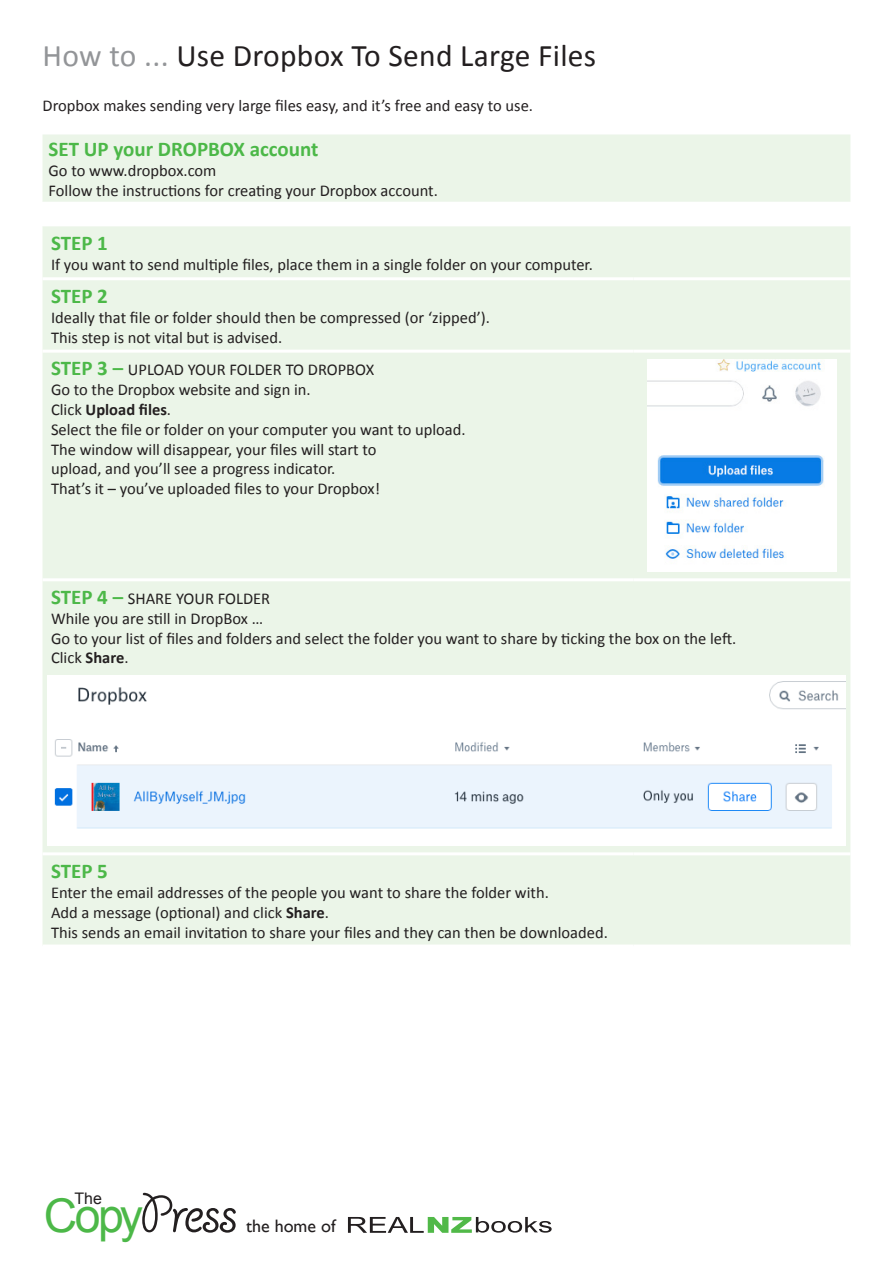
<style>
.page{position:relative;width:893px;height:1263px;background:#fff}
.page>*{position:absolute;margin:0;border:0;box-sizing:border-box;transform-origin:0 0}
.t1{font:46.5px "Arial";color:#4cb848}
.t2{font:31.5px "Calibri";letter-spacing:.01em;color:#231f20}
.StepHeading{font:700 21px "Calibri";color:#4cb848}
.TextNoSpaceAbove{font:700 21px "Calibri";color:#4cb848}
.t3{font:18px "Gill Sans";color:#231f20}
.TextNoSpaceAbove-2{font:16.5px/19.8px "Calibri";color:#231f20}
.TextSpaceAbove{font:16.5px "Calibri";color:#231f20}
.StepHeading-2{font:16.5px "Calibri";color:#231f20}
.TextNoSpaceAbove-3{font:700 16.5px "Calibri";color:#231f20}
.t4{font:15.9px "Arial";color:#231f20}
.s1{color:#939598}
.s2{font-weight:700;font-size:21px;color:#4cb848}
.s3{font-weight:400}
.s4{font-weight:700}
.s5{font-family:"Giddyup Std";font-size:57.9px;color:#231f20}
.s6{font-family:"Giddyup Std";font-size:69.3px;color:#231f20}
</style>
<div class="page">
<svg style="left:348px;top:1217px;width:204px;height:16px"></svg>
<div style="left:43px;top:134px;width:807px;height:810px;background:#ebf5e8"></div>
<svg style="left:43px;top:202px;width:807px;height:24px"></svg>
<hr style="left:43px;top:277px;width:591px;height:3px;background:#fff">
<hr style="left:634px;top:277px;width:216px;height:3px;background:#fff">
<hr style="left:43px;top:350px;width:591px;height:3px;background:#fff">
<hr style="left:634px;top:350px;width:216px;height:3px;background:#fff">
<hr style="left:43px;top:578px;width:591px;height:3px;background:#fff">
<hr style="left:634px;top:578px;width:216px;height:3px;background:#fff">
<hr style="left:43px;top:852px;width:591px;height:3px;background:#fff">
<hr style="left:634px;top:852px;width:216px;height:3px;background:#fff">
<img style="left:648px;top:360px;width:188px;height:211px">
<img style="left:48px;top:675px;width:797px;height:170px">
<p class="t2" style="left:43px;top:36px;width:555px"><span class="s1">How to ...</span> Use Dropbox To Send Large Files</p>
<p class="TextSpaceAbove" style="left:43px;top:96px;width:492px">Dropbox makes sending very large files easy, and it’s free and easy to use.</p>
<p class="StepHeading" style="left:49px;top:136px;width:272px">SET UP your DROPBOX account</p>
<p class="TextNoSpaceAbove-2" style="left:49px;top:161px;width:169px">Go to www.dropbox.com</p>
<p class="TextNoSpaceAbove-2" style="left:49px;top:180px;width:391px">Follow the instructions for creating your Dropbox account.</p>
<p class="StepHeading" style="left:51px;top:230px;width:58px">STEP 1</p>
<p class="TextNoSpaceAbove-2" style="left:51px;top:255px;width:543px">If you want to send multiple files, place them in a single folder on your computer.</p>
<p class="StepHeading" style="left:51px;top:283px;width:58px">STEP 2</p>
<p class="TextNoSpaceAbove-2" style="left:51px;top:307px;width:440px">Ideally that file or folder should then be compressed (or ‘zipped’).</p>
<p class="TextNoSpaceAbove-2" style="left:51px;top:327px;width:233px">This step is not vital but is advised.</p>
<p class="StepHeading-2" style="left:51px;top:359px;width:325px"><span class="s2">STEP 3 –</span> UPLOAD YOUR FOLDER TO DROPBOX</p>
<p class="TextNoSpaceAbove-2" style="left:51px;top:380px;width:261px">Go to the Dropbox website and sign in.</p>
<p class="TextNoSpaceAbove-3" style="left:51px;top:399px;width:122px"><span class="s3">Click</span> Upload files<span class="s3">.</span></p>
<p class="TextNoSpaceAbove-2" style="left:51px;top:419px;width:416px">Select the file or folder on your computer you want to upload.</p>
<p class="TextNoSpaceAbove-2" style="left:51px;top:439px;width:327px">The window will disappear, your files will start to upload, and you’ll see a progress indicator.</p>
<p class="TextNoSpaceAbove-2" style="left:51px;top:479px;width:331px">That’s it – you’ve uploaded files to your Dropbox!</p>
<p class="StepHeading-2" style="left:51px;top:588px;width:221px"><span class="s2">STEP 4 –</span> SHARE YOUR FOLDER</p>
<p class="TextNoSpaceAbove-2" style="left:51px;top:608px;width:214px">While you are still in DropBox …</p>
<p class="TextNoSpaceAbove-2" style="left:51px;top:628px;width:687px">Go to your list of files and folders and select the folder you want to share by ticking the box on the left.</p>
<p class="TextNoSpaceAbove-2" style="left:51px;top:648px;width:79px">Click <span class="s4">Share</span>.</p>
<p class="TextNoSpaceAbove" style="left:51px;top:858px;width:58px">STEP 5</p>
<p class="TextNoSpaceAbove-2" style="left:51px;top:882px;width:499px">Enter the email addresses of the people you want to share the folder with.</p>
<p class="TextNoSpaceAbove-2" style="left:51px;top:902px;width:279px">Add a message (optional) and click <span class="s4">Share</span>.</p>
<p class="TextNoSpaceAbove-2" style="left:51px;top:922px;width:558px">This sends an email invitation to share your files and they can then be downloaded.</p>
<p class="t4" style="left:75px;top:1189px;width:29px">The</p>
<h1 class="t1" style="left:44px;top:1189px;width:196px">Copy<span class="s5">P</span><span class="s6">ress</span></h1>
<p class="t3" style="left:246px;top:1215px;width:91px">the home of</p>
</div>
